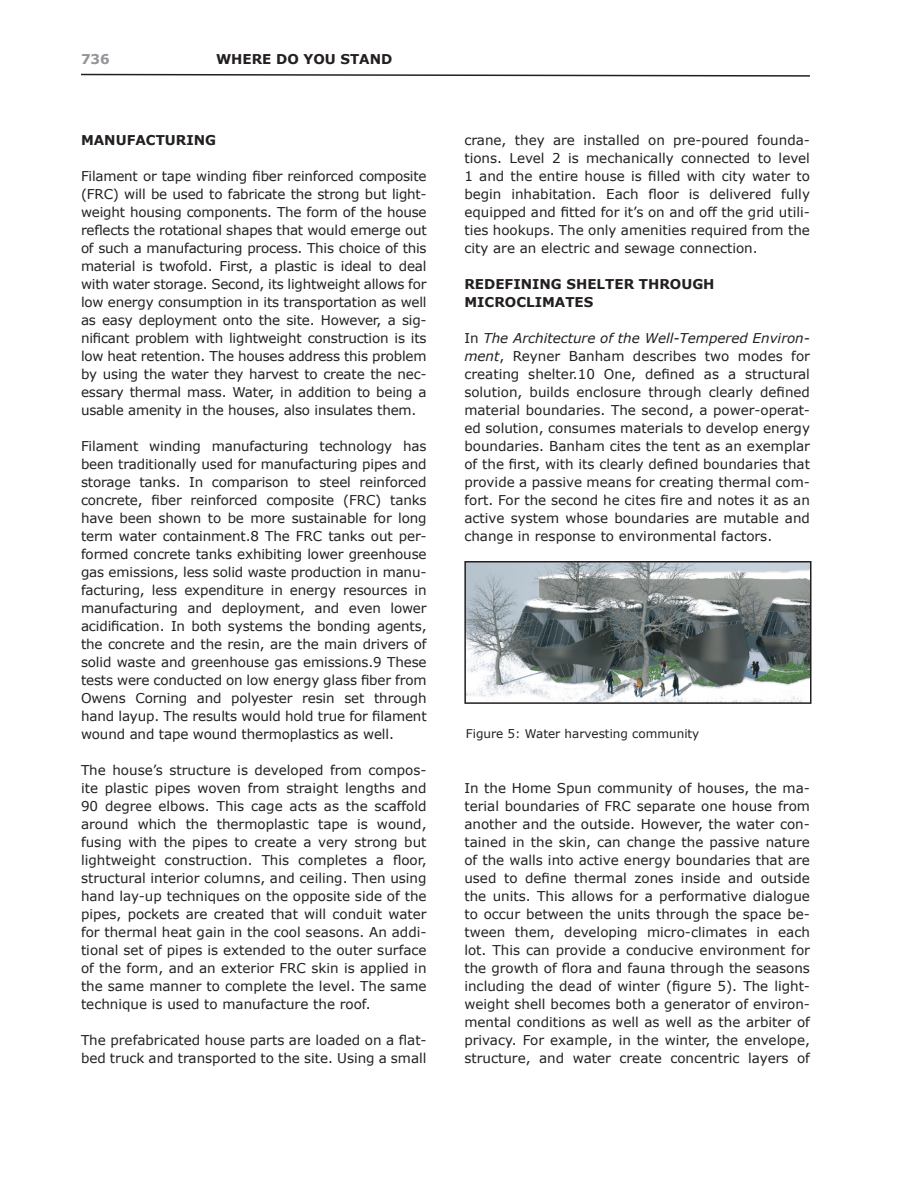
<style>
.page{position:relative;width:918px;height:1188px;background:#fff}
.page>*{position:absolute;margin:0;border:0;box-sizing:border-box;transform-origin:0 0}
.Endnote_Text{font:13.5px/18px "Verdana";color:#231f20;text-align:justify}
.Endnote_Text-2{font:700 13.5px/18px "Verdana";color:#231f20}
.t1{font:700 13.5px "Verdana";color:#939598}
.Endnote_Text-3{font:12px "Verdana";color:#231f20}
.s1{font-style:italic}
</style>
<div class="page">
<svg style="left:81px;top:73px;width:729px;height:4px"></svg>
<img style="left:467px;top:564px;width:342px;height:137px">
<div style="left:464px;top:561px;width:348px;height:143px;border:2px solid #231f20"></div>
<p class="t1" style="left:81px;top:51px;width:30px">736</p>
<p class="Endnote_Text-2" style="left:216px;top:50px;width:178px">WHERE DO YOU STAND</p>
<p class="Endnote_Text-2" style="left:81px;top:131px;width:137px">MANUFACTURING</p>
<p class="Endnote_Text" style="left:81px;top:167px;width:347px">Filament or tape winding fiber reinforced composite (FRC) will be used to fabricate the strong but light&shy;weight housing components. The form of the house reflects the rotational shapes that would emerge out of such a manufacturing process. This choice of this material is twofold. First, a plastic is ideal to deal with water storage. Second, its lightweight allows for low energy consumption in its transportation as well as easy deployment onto the site. However, a sig&shy;nificant problem with lightweight construction is its low heat retention. The houses address this problem by using the water they harvest to create the nec&shy;essary thermal mass. Water, in addition to being a usable amenity in the houses, also insulates them.</p>
<p class="Endnote_Text" style="left:81px;top:437px;width:347px">Filament winding manufacturing technology has been traditionally used for manufacturing pipes and storage tanks. In comparison to steel reinforced concrete, fiber reinforced composite (FRC) tanks have been shown to be more sustainable for long term water containment.8 The FRC tanks out per&shy;formed concrete tanks exhibiting lower greenhouse gas emissions, less solid waste production in manu&shy;facturing, less expenditure in energy resources in manufacturing and deployment, and even lower acidification. In both systems the bonding agents, the concrete and the resin, are the main drivers of solid waste and greenhouse gas emissions.9 These tests were conducted on low energy glass fiber from Owens Corning and polyester resin set through hand layup. The results would hold true for filament wound and tape wound thermoplastics as well.</p>
<p class="Endnote_Text" style="left:81px;top:761px;width:347px">The house’s structure is developed from compos&shy;ite plastic pipes woven from straight lengths and 90 degree elbows. This cage acts as the scaffold around which the thermoplastic tape is wound, fusing with the pipes to create a very strong but lightweight construction. This completes a floor, structural interior columns, and ceiling. Then using hand lay-up techniques on the opposite side of the pipes, pockets are created that will conduit water for thermal heat gain in the cool seasons. An addi&shy;tional set of pipes is extended to the outer surface of the form, and an exterior FRC skin is applied in the same manner to complete the level. The same technique is used to manufacture the roof.</p>
<p class="Endnote_Text" style="left:81px;top:1031px;width:347px">The prefabricated house parts are loaded on a flat&shy;bed truck and transported to the site. Using a small</p>
<p class="Endnote_Text" style="left:464px;top:131px;width:347px">crane, they are installed on pre-poured founda&shy;tions. Level 2 is mechanically connected to level 1 and the entire house is filled with city water to begin inhabitation. Each floor is delivered fully equipped and fitted for it’s on and off the grid utili&shy;ties hookups. The only amenities required from the city are an electric and sewage connection.</p>
<p class="Endnote_Text-2" style="left:464px;top:275px;width:252px">REDEFINING SHELTER THROUGH<br>MICROCLIMATES</p>
<p class="Endnote_Text" style="left:464px;top:329px;width:347px">In <span class="s1">The Architecture of the Well-Tempered Environ&shy;ment</span>, Reyner Banham describes two modes for creating shelter.10 One, defined as a structural solution, builds enclosure through clearly defined material boundaries. The second, a power-operat&shy;ed solution, consumes materials to develop energy boundaries. Banham cites the tent as an exemplar of the first, with its clearly defined boundaries that provide a passive means for creating thermal com&shy;fort. For the second he cites fire and notes it as an active system whose boundaries are mutable and change in response to environmental factors.</p>
<p class="Endnote_Text-3" style="left:466px;top:726px;width:235px">Figure 5: Water harvesting community</p>
<p class="Endnote_Text" style="left:464px;top:779px;width:347px">In the Home Spun community of houses, the ma&shy;terial boundaries of FRC separate one house from another and the outside. However, the water con&shy;tained in the skin, can change the passive nature of the walls into active energy boundaries that are used to define thermal zones inside and outside the units. This allows for a performative dialogue to occur between the units through the space be&shy;tween them, developing micro-climates in each lot. This can provide a conducive environment for the growth of flora and fauna through the seasons including the dead of winter (figure 5). The light&shy;weight shell becomes both a generator of environ&shy;mental conditions as well as well as the arbiter of privacy. For example, in the winter, the envelope, structure, and water create concentric layers of</p>
</div>
